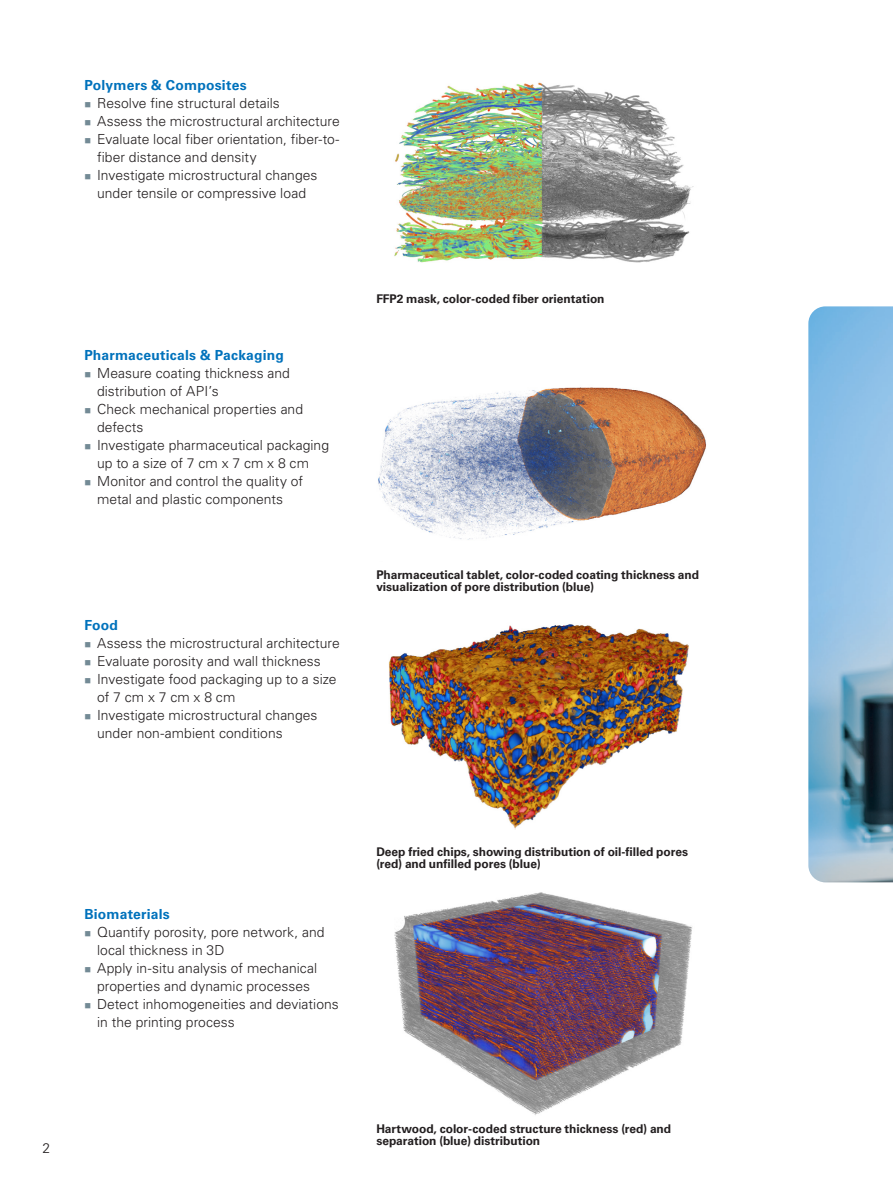
<style>
.page{position:relative;width:893px;height:1187px;background:#fff}
.page>*{position:absolute;margin:0;border:0;box-sizing:border-box;transform-origin:0 0}
.t1{font:300 13.8px/18px "Univers LT Std";color:#231f20}
.Subheadline_blau{font:700 13.8px "Univers LT Std";letter-spacing:.015em;color:#0072bc}
.Caption_fett_schwarz{font:700 12px/12px "Univers LT Std";letter-spacing:-.005em;color:#231f20}
</style>
<div class="page">
<img style="left:388px;top:624px;width:301px;height:205px">
<img style="left:378px;top:387px;width:328px;height:153px">
<img style="left:394px;top:892px;width:298px;height:223px">
<img style="left:394px;top:82px;width:300px;height:181px">
<img style="left:808px;top:306px;width:85px;height:576px">
<p class="Subheadline_blau" style="left:84px;top:77px;width:164px">Polymers &amp; Composites</p>
<p class="t1" style="left:97px;top:94px;width:184px">Resolve fine structural details</p>
<p class="t1" style="left:97px;top:112px;width:244px">Assess the microstructural architecture</p>
<p class="t1" style="left:97px;top:130px;width:244px">Evaluate local fiber orientation, fiber-to&shy;fiber distance and density</p>
<p class="t1" style="left:97px;top:166px;width:222px">Investigate microstructural changes under tensile or compressive load</p>
<p class="Subheadline_blau" style="left:84px;top:347px;width:201px">Pharmaceuticals &amp; Packaging</p>
<p class="t1" style="left:97px;top:364px;width:194px">Measure coating thickness and distribution of API’s</p>
<p class="t1" style="left:97px;top:400px;width:208px">Check mechanical properties and defects</p>
<p class="t1" style="left:97px;top:436px;width:233px">Investigate pharmaceutical packaging up to a size of 7 cm x 7 cm x 8 cm</p>
<p class="t1" style="left:97px;top:472px;width:207px">Monitor and control the quality of metal and plastic components</p>
<p class="Subheadline_blau" style="left:84px;top:617px;width:35px">Food</p>
<p class="t1" style="left:97px;top:634px;width:244px">Assess the microstructural architecture</p>
<p class="t1" style="left:97px;top:652px;width:225px">Evaluate porosity and wall thickness</p>
<p class="t1" style="left:97px;top:670px;width:241px">Investigate food packaging up to a size of 7 cm x 7 cm x 8 cm</p>
<p class="t1" style="left:97px;top:706px;width:222px">Investigate microstructural changes under non-ambient conditions</p>
<p class="Caption_fett_schwarz" style="left:376px;top:293px;width:230px">FFP2 mask, color-coded fiber orientation</p>
<p class="Caption_fett_schwarz" style="left:376px;top:569px;width:324px">Pharmaceutical tablet, color-coded coating thickness and visualization of pore distribution (blue)</p>
<p class="Subheadline_blau" style="left:84px;top:905px;width:87px">Biomaterials</p>
<p class="t1" style="left:97px;top:922px;width:229px">Quantify porosity, pore network, and local thickness in 3D</p>
<p class="t1" style="left:97px;top:958px;width:221px">Apply in-situ analysis of mechanical properties and dynamic processes</p>
<p class="t1" style="left:97px;top:994px;width:243px">Detect inhomogeneities and deviations in the printing process</p>
<p class="t1" style="left:43px;top:1138px;width:9px">2</p>
<p class="Caption_fett_schwarz" style="left:376px;top:845px;width:313px">Deep fried chips, showing distribution of oil-filled pores (red) and unfilled pores (blue)</p>
<p class="Caption_fett_schwarz" style="left:376px;top:1122px;width:296px">Hartwood, color-coded structure thickness (red) and separation (blue) distribution</p>
</div>
